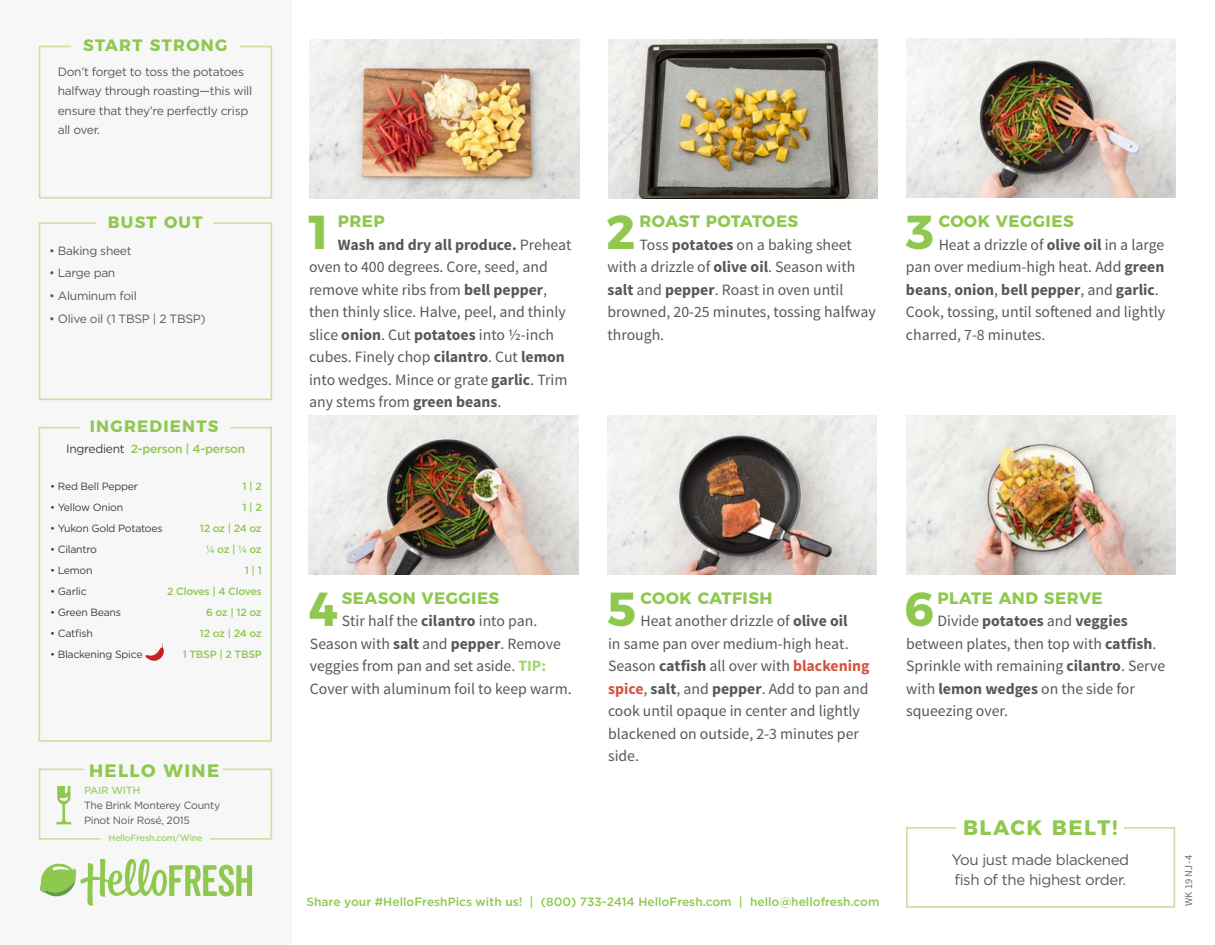
<style>
.page{position:relative;width:1215px;height:945px;background:#fff}
.page>*{position:absolute;margin:0;border:0;box-sizing:border-box;transform-origin:0 0}
.t1{font:700 47.55px "Montserrat";color:#8fc84e}
.t2{font:700 21px "Montserrat";letter-spacing:.075em;color:#8fc84e}
.t3{font:700 18px "Montserrat";letter-spacing:.075em;color:#8fc84e}
.t4{font:700 16.5px "Montserrat";letter-spacing:.03em;color:#8fc84e}
.t5{font:700 16.5px "Montserrat";letter-spacing:.075em;color:#8fc84e}
.t6{font:15.75px/22.5px "Source Sans Pro";color:#57585a}
.t7{font:15px/20.1px "Gotham";letter-spacing:-.025em;color:#57585a}
.t8{font:12px/19.5px "Gotham";letter-spacing:-.025em;color:#57585a}
.t9{font:500 12px "Gotham";color:#8fc84e}
.t10{font:500 12px "Gotham";letter-spacing:-.025em;color:#8fc84e}
.t11{font:10.5px "Gotham";letter-spacing:-.025em;color:#3e3e3f}
.t12{font:500 10.5px/21px "Gotham";letter-spacing:-.025em;color:#8fc84e;text-align:right}
.t13{font:10.5px/15px "Gotham";letter-spacing:-.025em;color:#57585a}
.t14{font:500 10.5px "Gotham";letter-spacing:-.025em;color:#a6d170}
.t15{font:10.5px "Source Sans Pro";color:#6c6d70}
.t16{font:500 9px "Gotham";letter-spacing:-.025em;color:#a6d170}
.s1{font-weight:400;color:#3e3e3f}
.s2{font-weight:700}
.s3{font-weight:700;color:#a6d170}
.s4{font-weight:700;color:#d2543f}
</style>
<div class="page">
<div style="left:0;top:0;width:291px;height:945px;background:#f7f7f8"></div>
<img style="left:310px;top:39px;width:269px;height:160px">
<img style="left:608px;top:39px;width:269px;height:160px">
<img style="left:608px;top:416px;width:269px;height:159px">
<img style="left:309px;top:416px;width:270px;height:159px">
<img style="left:907px;top:39px;width:269px;height:159px">
<img style="left:907px;top:416px;width:269px;height:159px">
<svg style="left:38px;top:222px;width:235px;height:179px"></svg>
<svg style="left:38px;top:426px;width:234px;height:316px"></svg>
<svg style="left:38px;top:45px;width:235px;height:154px"></svg>
<svg style="left:38px;top:768px;width:63px;height:72px"></svg>
<svg style="left:210px;top:768px;width:63px;height:72px"></svg>
<svg style="left:40px;top:859px;width:212px;height:47px"></svg>
<svg style="left:906px;top:827px;width:270px;height:81px"></svg>
<p class="t5" style="left:83px;top:32px;width:146px">START STRONG</p>
<p class="t8" style="left:58px;top:62px;width:196px">Don’t forget to toss the potatoes halfway through roasting—this will ensure that they’re perfectly crisp all over.</p>
<p class="t4" style="left:108px;top:209px;width:96px">BUST OUT</p>
<p class="t8" style="left:49px;top:241px;width:84px">• Baking sheet</p>
<p class="t8" style="left:49px;top:263px;width:68px">• Large pan</p>
<p class="t8" style="left:49px;top:286px;width:89px">• Aluminum foil</p>
<p class="t8" style="left:49px;top:308px;width:158px">• Olive oil (1 TBSP | 2 TBSP)</p>
<p class="t5" style="left:90px;top:413px;width:130px">INGREDIENTS</p>
<p class="t10" style="left:66px;top:441px;width:180px"><span class="s1">Ingredient</span> 2-person | 4-person</p>
<p class="t12" style="left:167px;top:475px;width:96px">1 | 2<br>1 | 2<br>12 oz | 24 oz<br>¼ oz | ¼ oz<br>1 | 1<br>2 Cloves | 4 Cloves<br>6 oz | 12 oz<br>12 oz | 24 oz<br>1 TBSP | 2 TBSP</p>
<p class="t11" style="left:50px;top:479px;width:89px">• Red Bell Pepper</p>
<p class="t11" style="left:50px;top:500px;width:74px">• Yellow Onion</p>
<p class="t11" style="left:50px;top:521px;width:114px">• Yukon Gold Potatoes</p>
<p class="t11" style="left:50px;top:542px;width:48px">• Cilantro</p>
<p class="t11" style="left:50px;top:563px;width:44px">• Lemon</p>
<p class="t11" style="left:50px;top:584px;width:38px">• Garlic</p>
<p class="t11" style="left:50px;top:605px;width:72px">• Green Beans</p>
<p class="t11" style="left:50px;top:626px;width:44px">• Catfish</p>
<p class="t11" style="left:50px;top:647px;width:94px">• Blackening Spice</p>
<p class="t3" style="left:89px;top:756px;width:132px">HELLO WINE</p>
<p class="t14" style="left:84px;top:783px;width:58px">PAIR WITH</p>
<p class="t16" style="left:108px;top:832px;width:96px">HelloFresh.com/Wine</p>
<p class="t13" style="left:84px;top:798px;width:138px">The Brink Monterey County<br>Pinot Noir Rosé, 2015</p>
<h1 class="t1" style="left:305px;top:193px;width:31px">1</h1>
<p class="t4" style="left:338px;top:208px;width:49px">PREP</p>
<p class="t6" style="left:309px;top:234px;width:264px;text-indent:29px"><span class="s2">Wash and dry all produce.</span> Preheat oven to 400 degrees. Core, seed, and remove white ribs from <span class="s2">bell pepper</span>, then thinly slice. Halve, peel, and thinly slice <span class="s2">onion</span>. Cut <span class="s2">potatoes</span> into ½-inch cubes. Finely chop <span class="s2">cilantro</span>. Cut <span class="s2">lemon </span>into wedges. Mince or grate <span class="s2">garlic</span>. Trim any stems from <span class="s2">green beans</span>.</p>
<h1 class="t1" style="left:606px;top:193px;width:31px">2</h1>
<p class="t4" style="left:639px;top:208px;width:160px">ROAST POTATOES</p>
<p class="t6" style="left:608px;top:234px;width:270px;text-indent:32px">Toss <span class="s2">potatoes</span> on a baking sheet with a drizzle of <span class="s2">olive oil</span>. Season with <span class="s2">salt</span> and <span class="s2">pepper</span>. Roast in oven until browned, 20-25 minutes, tossing halfway through.</p>
<h1 class="t1" style="left:906px;top:193px;width:28px">3</h1>
<p class="t4" style="left:939px;top:208px;width:137px">COOK VEGGIES</p>
<p class="t6" style="left:906px;top:234px;width:261px;text-indent:33px">Heat a drizzle of <span class="s2">olive oil</span> in a large pan over medium-high heat. Add <span class="s2">green beans</span>, <span class="s2">onion</span>, <span class="s2">bell pepper</span>, and <span class="s2">garlic</span>.<br>Cook, tossing, until softened and lightly charred, 7-8 minutes.</p>
<h1 class="t1" style="left:309px;top:570px;width:31px">4</h1>
<p class="t4" style="left:342px;top:584px;width:159px">SEASON VEGGIES</p>
<p class="t6" style="left:310px;top:610px;width:263px;text-indent:32px">Stir half the <span class="s2">cilantro</span> into pan.<br>Season with <span class="s2">salt</span> and <span class="s2">pepper</span>. Remove veggies from pan and set aside. <span class="s3">TIP:<br></span>Cover with aluminum foil to keep warm.</p>
<h1 class="t1" style="left:607px;top:570px;width:31px">5</h1>
<p class="t4" style="left:640px;top:584px;width:134px">COOK CATFISH</p>
<p class="t6" style="left:608px;top:610px;width:263px;text-indent:32px">Heat another drizzle of <span class="s2">olive oil<br></span>in same pan over medium-high heat.<br>Season <span class="s2">catfish</span> all over with <span class="s4">blackening spice</span>, <span class="s2">salt</span>, and <span class="s2">pepper</span>. Add to pan and cook until opaque in center and lightly blackened on outside, 2-3 minutes per side.</p>
<h1 class="t1" style="left:904px;top:570px;width:31px">6</h1>
<p class="t4" style="left:938px;top:584px;width:167px">PLATE AND SERVE</p>
<p class="t6" style="left:906px;top:610px;width:260px;text-indent:31px">Divide <span class="s2">potatoes</span> and <span class="s2">veggies </span>between plates, then top with <span class="s2">catfish</span>.<br>Sprinkle with remaining <span class="s2">cilantro</span>. Serve with <span class="s2">lemon wedges</span> on the side for squeezing over.</p>
<h2 class="t2" style="left:963px;top:811px;width:156px">BLACK BELT!</h2>
<p class="t9" style="left:306px;top:894px;width:575px">Share your #HelloFreshPics with us! | (800) 733-2414 HelloFresh.com | hello@hellofresh.com</p>
<p class="t7" style="left:951px;top:849px;width:179px">You just made blackened fish of the highest order.</p>
<p class="t15" style="left:1182px;top:906px;width:52px;rotate:-90deg">WK 19 NJ-4</p>
</div>
